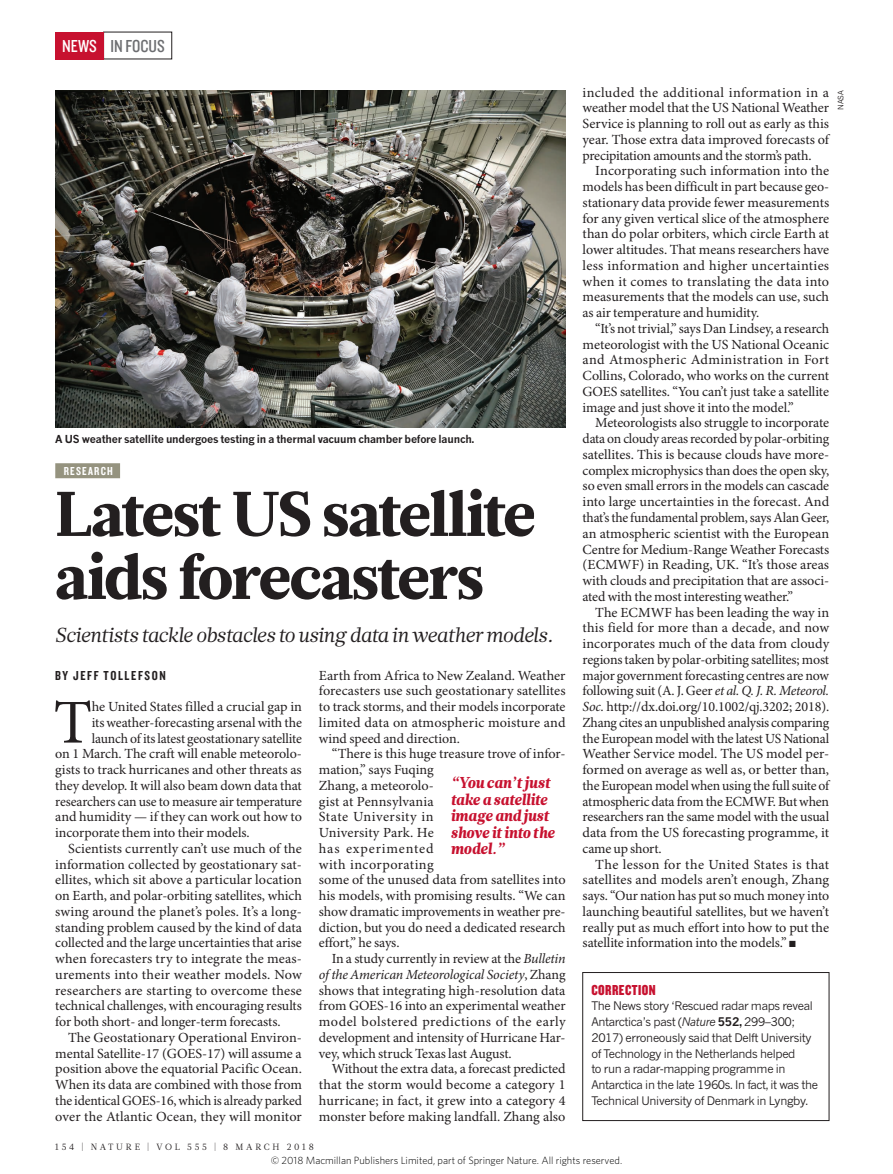
<style>
.page{position:relative;width:893px;height:1174px;background:#fff}
.page>*{position:absolute;margin:0;border:0;box-sizing:border-box;transform-origin:0 0}
.HEAD_42{font:900 63px/63px "Glosa Math";letter-spacing:-.03em;color:#231f20}
.BODY_DROP_CAP{font:62.4px "Minion Pro";color:#231f20}
.INTRO{font:italic 20.25px "Glosa Math";letter-spacing:-.01em;color:#231f20}
.t1{font:18px "Knockout 29 Junior Ltweight";color:#6c6d70}
.PULL_QUOTE{font:italic 900 15.75px/16.5px "Glosa Math";letter-spacing:-.015em;color:#c7112f;scale:.95 1}
.CORRECTION_BOX_HEAD{font:15px "Knockout 69 Full Liteweight";letter-spacing:.03em;color:#c7112f}
.BODY_INDENT{font:13.95px/15.8px "Minion Pro";letter-spacing:-.005em;color:#231f20;text-align:justify}
.BODY_DROP_CAP-2{font:13.95px "Minion Pro";letter-spacing:-.005em;color:#231f20}
.AUTHOR_BYLINE{font:13.5px "Knockout 49 Liteweight";letter-spacing:.12em;color:#231f20}
.SUBJECT_STRAP{font:12px "Knockout 49 Liteweight";letter-spacing:.1em;color:#fff}
.BOX_COPY_1ST_PARA{font:11.7px/15.8px "News Gothic MTOT";letter-spacing:-.03em;color:#231f20}
.PIC_CAPTION{font:700 10.8px "News Gothic MTOT";letter-spacing:-.02em;color:#231f20}
.t2{font:300 10.5px "Whitney";color:#000}
.t3{font:9px "Glosa Math";letter-spacing:.3em;color:#231f20}
.PIC_CREDIT{font:7.5px "News Gothic MTOT";color:#231f20}
.s1{color:#fff}
.s2{font-style:italic}
.s3{font-weight:700}
</style>
<div class="page">
<img style="left:55px;top:90px;width:511px;height:337px">
<div style="left:55px;top:463px;width:65px;height:15px;background:#95937f"></div>
<div style="left:583px;top:972px;width:246px;height:148px;border:1px solid #231f20"></div>
<div style="left:55px;top:32px;width:49px;height:27px;background:#c7112f"></div>
<p class="t1" style="left:62px;top:34px;width:104px"><span class="s1">NEWS</span> IN FOCUS</p>
<p class="PIC_CAPTION" style="left:55px;top:432px;width:421px">A US weather satellite undergoes testing in a thermal vacuum chamber before launch.</p>
<p class="SUBJECT_STRAP" style="left:64px;top:463px;width:50px">RESEARCH</p>
<p class="HEAD_42" style="left:55px;top:483px;width:482px">Latest US satellite aids forecasters</p>
<p class="INTRO" style="left:55px;top:621px;width:500px">Scientists tackle obstacles to using data in weather models.</p>
<p class="AUTHOR_BYLINE" style="left:55px;top:666px;width:112px">BY JEFF TOLLEFSON</p>
<p class="BODY_DROP_CAP" style="left:54px;top:685px;width:40px">T</p>
<p class="BODY_DROP_CAP-2" style="left:92px;top:698px;width:212px">he United States filled a crucial gap in</p>
<p class="BODY_DROP_CAP-2" style="left:92px;top:714px;width:212px">its weather-forecasting arsenal with the</p>
<p class="BODY_DROP_CAP-2" style="left:92px;top:729px;width:212px">launch of its latest geostationary satellite</p>
<p class="BODY_DROP_CAP-2" style="left:55px;top:745px;width:248px">on 1 March. The craft will enable meteorolo-</p>
<p class="BODY_DROP_CAP-2" style="left:55px;top:761px;width:248px">gists to track hurricanes and other threats as</p>
<p class="BODY_DROP_CAP-2" style="left:55px;top:777px;width:248px">they develop. It will also beam down data that</p>
<p class="BODY_DROP_CAP-2" style="left:55px;top:792px;width:248px">researchers can use to measure air temperature</p>
<p class="BODY_DROP_CAP-2" style="left:55px;top:808px;width:248px">and humidity — if they can work out how to</p>
<p class="BODY_DROP_CAP-2" style="left:55px;top:824px;width:196px">incorporate them into their models.</p>
<p class="BODY_INDENT" style="left:55px;top:841px;width:248px;text-indent:13px">Scientists currently can’t use much of the information collected by geostationary sat&shy;ellites, which sit above a particular location on Earth, and polar-orbiting satellites, which swing around the planet’s poles. It’s a long&shy;standing problem caused by the kind of data collected and the large uncertainties that arise when forecasters try to integrate the meas&shy;urements into their weather models. Now researchers are starting to overcome these technical challenges, with encouraging results for both short- and longer-term forecasts.</p>
<p class="BODY_INDENT" style="left:55px;top:1030px;width:248px;text-indent:13px">The Geostationary Operational Environ&shy;mental Satellite-17 (GOES-17) will assume a position above the equatorial Pacific Ocean.<br>When its data are combined with those from the identical GOES-16, which is already parked over the Atlantic Ocean, they will monitor</p>
<p class="BODY_INDENT" style="left:319px;top:668px;width:248px">Earth from Africa to New Zealand. Weather forecasters use such geostationary satellites to track storms, and their models incorporate limited data on atmospheric moisture and wind speed and direction.</p>
<p class="BODY_INDENT" style="left:319px;top:746px;width:248px;text-align:left;text-indent:13px">“There is this huge treasure trove of infor&shy;mation,” says Fuqing<br>Zhang, a meteorolo-<br>gist at Pennsylvania<br>State University in<br>University Park. He<br>has experimented<br>with incorporating<br>some of the unused data from satellites into his models, with promising results. “We can show dramatic improvements in weather pre&shy;diction, but you do need a dedicated research effort,” he says.</p>
<p class="BODY_INDENT" style="left:319px;top:951px;width:248px;text-indent:13px">In a study currently in review at the <span class="s2">Bulletin of the American Meteorological Society</span>, Zhang shows that integrating high-resolution data from GOES-16 into an experimental weather model bolstered predictions of the early development and intensity of Hurricane Har&shy;vey, which struck Texas last August.</p>
<p class="BODY_INDENT" style="left:319px;top:1061px;width:248px;text-indent:13px">Without the extra data, a forecast predicted that the storm would become a category 1 hurricane; in fact, it grew into a category 4 monster before making landfall. Zhang also</p>
<p class="PULL_QUOTE" style="left:451px;top:775px;width:111px">“You can’t just take a satellite image and just shove it into the model.”</p>
<p class="t3" style="left:55px;top:1141px;width:260px">154 | NATURE | VOL 555 | 8 MARCH 2018</p>
<p class="BODY_INDENT" style="left:583px;top:85px;width:248px">included the additional information in a weather model that the US National Weather Service is planning to roll out as early as this year. Those extra data improved forecasts of precipitation amounts and the storm’s path.</p>
<p class="BODY_INDENT" style="left:583px;top:164px;width:248px;text-indent:13px">Incorporating such information into the models has been difficult in part because geo&shy;stationary data provide fewer measurements for any given vertical slice of the atmosphere than do polar orbiters, which circle Earth at lower altitudes. That means researchers have less information and higher uncertainties when it comes to translating the data into measurements that the models can use, such as air temperature and humidity.</p>
<p class="BODY_INDENT" style="left:583px;top:321px;width:248px;text-indent:13px">“It’s not trivial,” says Dan Lindsey, a research meteorologist with the US National Oceanic and Atmospheric Administration in Fort Collins, Colorado, who works on the current GOES satellites. “You can’t just take a satellite image and just shove it into the model.”</p>
<p class="BODY_INDENT" style="left:583px;top:416px;width:248px;text-indent:13px">Meteorologists also struggle to incorporate data on cloudy areas recorded by polar-orbiting satellites. This is because clouds have more&shy;complex microphysics than does the open sky, so even small errors in the models can cascade into large uncertainties in the forecast. And that’s the fundamental problem, says Alan Geer, an atmospheric scientist with the European Centre for Medium-Range Weather Forecasts (ECMWF) in Reading, UK. “It’s those areas with clouds and precipitation that are associ&shy;ated with the most interesting weather.”</p>
<p class="BODY_INDENT" style="left:583px;top:605px;width:248px;text-indent:13px">The ECMWF has been leading the way in this field for more than a decade, and now incorporates much of the data from cloudy regions taken by polar-orbiting satellites; most major government forecasting centres are now following suit (A. J. Geer <span class="s2">et al. Q. J. R. Meteorol.<br>Soc.</span> http://dx.doi.org/10.1002/qj.3202; 2018).<br>Zhang cites an unpublished analysis comparing the European model with the latest US National Weather Service model. The US model per&shy;formed on average as well as, or better than, the European model when using the full suite of atmospheric data from the ECMWF. But when researchers ran the same model with the usual data from the US forecasting programme, it came up short.</p>
<p class="BODY_INDENT" style="left:583px;top:857px;width:248px;text-indent:13px">The lesson for the United States is that satellites and models aren’t enough, Zhang says. “Our nation has put so much money into launching beautiful satellites, but we haven’t really put as much effort into how to put the satellite information into the models.” ■</p>
<p class="PIC_CREDIT" style="left:836px;top:110px;width:21px;rotate:-90deg">NASA</p>
<p class="CORRECTION_BOX_HEAD" style="left:591px;top:980px;width:66px">CORRECTION</p>
<p class="BOX_COPY_1ST_PARA" style="left:591px;top:998px;width:228px">The News story ‘Rescued radar maps reveal Antarctica’s past (<span class="s2">Nature</span> <span class="s3">552,</span> 299–300; 2017) erroneously said that Delft University of Technology in the Netherlands helped<br>to run a radar-mapping programme in Antarctica in the late 1960s. In fact, it was the Technical University of Denmark in Lyngby.</p>
<p class="t2" style="left:271px;top:1153px;width:353px">© 2018 Macmillan Publishers Limited, part of Springer Nature. All rights reserved.</p>
</div>
